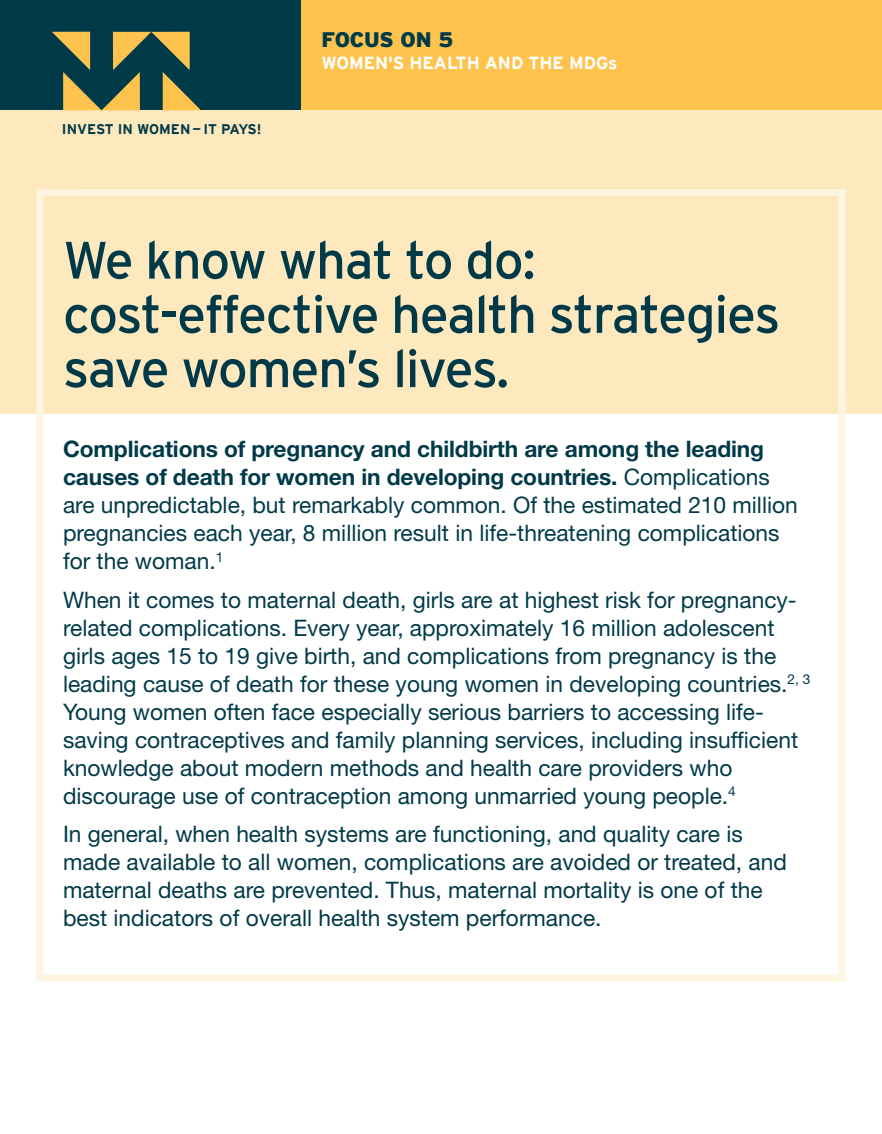
<style>
.page{position:relative;width:882px;height:1134px;background:#fff}
.page>*{position:absolute;margin:0;border:0;box-sizing:border-box;transform-origin:0 0}
.t1{font:52.5px/54.2px "Interstate";letter-spacing:-.025em;color:#003a49}
.t2{font:22.75px/28px "Helvetica Neue";color:#003a49}
.t3{font:900 21px "Interstate";letter-spacing:-.005em;color:#003a49}
.t4{font:700 17.5px "Interstate";color:#fff}
.t5{font:700 14px "Interstate";color:#003a49}
.s1{font-weight:700}
</style>
<div class="page">
<div style="left:0;top:0;width:882px;height:414px;background:#fee8be"></div>
<div style="left:0;top:0;width:882px;height:110px;background:#fec34d"></div>
<div style="left:0;top:0;width:301px;height:110px;background:#003a49"></div>
<div style="left:36px;top:189px;width:810px;height:792px;border:7px solid #fef5e1"></div>
<svg style="left:52px;top:32px;width:149px;height:78px"></svg>
<p class="t5" style="left:62px;top:121px;width:201px">INVEST IN WOMEN —IT PAYS!</p>
<p class="t3" style="left:321px;top:27px;width:133px">FOCUS ON 5</p>
<p class="t4" style="left:321px;top:54px;width:298px">WOMEN'S HEALTH AND THE MDGS</p>
<h1 class="t1" style="left:63px;top:233px;width:719px">We know what to do: cost-effective health strategies save women’s lives.</h1>
<p class="t2" style="left:63px;top:437px;width:736px"><span class="s1">Complications of pregnancy and childbirth are among the leading causes of death for women in developing countries.</span> Complications are unpredictable, but remarkably common. Of the estimated 210 million pregnancies each year, 8 million result in life-threatening complications for the woman.<sup>1</sup></p>
<p class="t2" style="left:63px;top:588px;width:749px">When it comes to maternal death, girls are at highest risk for pregnancy&shy;related complications. Every year, approximately 16 million adolescent girls ages 15 to 19 give birth, and complications from pregnancy is the leading cause of death for these young women in developing countries.<sup>2,</sup> <sup>3<br></sup>Young women often face especially serious barriers to accessing life&shy;saving contraceptives and family planning services, including insufficient knowledge about modern methods and health care providers who discourage use of contraception among unmarried young people.<sup>4</sup></p>
<p class="t2" style="left:63px;top:822px;width:725px">In general, when health systems are functioning, and quality care is made available to all women, complications are avoided or treated, and maternal deaths are prevented. Thus, maternal mortality is one of the best indicators of overall health system performance.</p>
</div>
